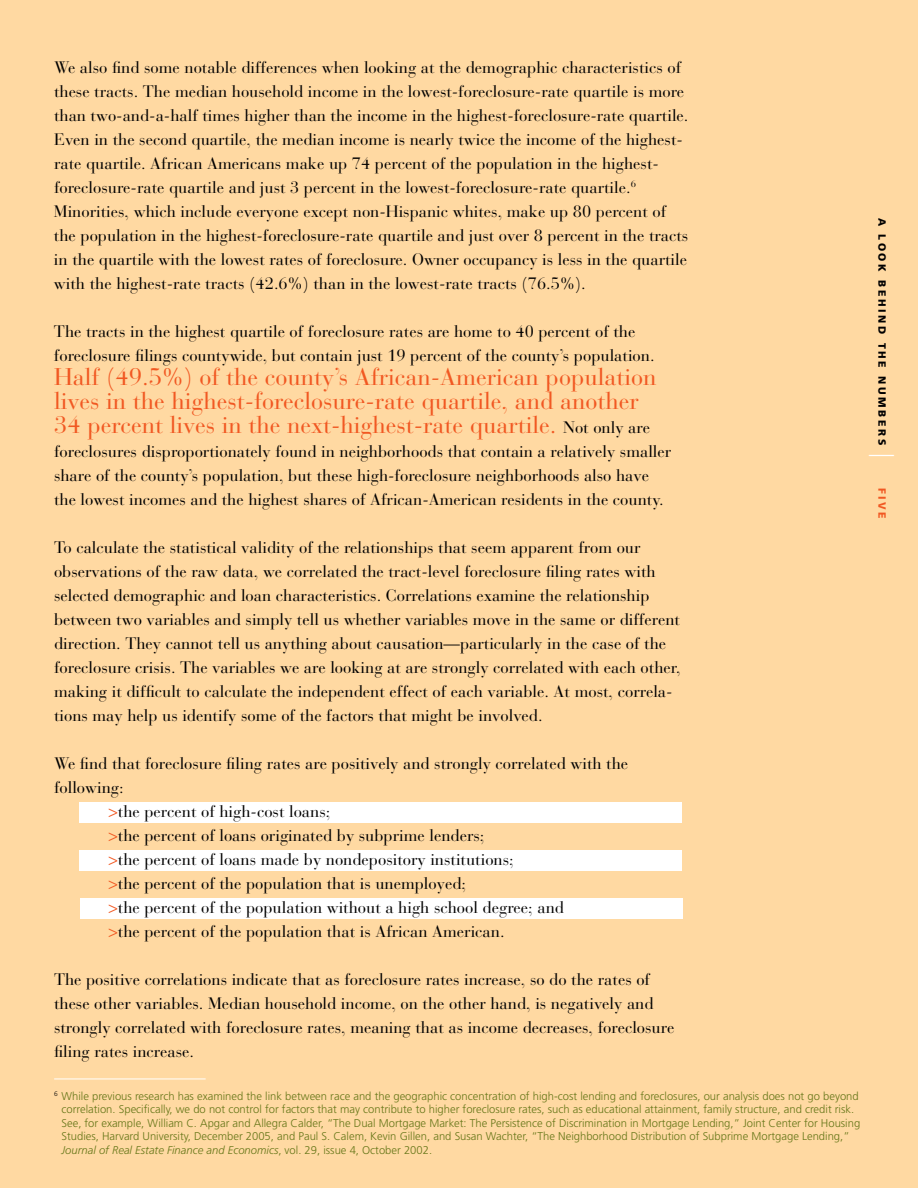
<style>
.page{position:relative;width:918px;height:1188px;background:#ffd9a2}
.page>*{position:absolute;margin:0;border:0;box-sizing:border-box;transform-origin:0 0}
.t1{font:30px "Univers U47";color:#fff}
.t2{font:24px/24px "Bauer Bodoni";color:#f15822}
.t3{font:16.5px/24px "Bauer Bodoni";color:#000}
.t4{font:300 11.25px "Frutiger";color:#677719}
.t5{font:italic 300 11.25px "Frutiger";color:#677719}
.t6{font:900 10.5px "Frutiger";letter-spacing:.25em;color:#000}
.t7{font:900 10.5px "Frutiger";color:#f15822}
.s1{font-size:16.5px;color:#000}
.s2{color:#f15822}
.s3{font-style:normal}
</style>
<div class="page">
<div style="left:80px;top:898px;width:603px;height:21px;background:#fff"></div>
<div style="left:80px;top:850px;width:602px;height:21px;background:#fff"></div>
<div style="left:80px;top:802px;width:602px;height:20px;background:#fff"></div>
<hr style="left:54px;top:1079px;width:152px;height:1px;background:#fff">
<p class="t3" style="left:54px;top:55px;width:636px">We also find some notable differences when looking at the demographic characteristics of these tracts. The median household income in the lowest-foreclosure-rate quartile is more than two-and-a-half times higher than the income in the highest-foreclosure-rate quartile.<br>Even in the second quartile, the median income is nearly twice the income of the highest&shy;rate quartile. African Americans make up 74 percent of the population in the highest&shy;foreclosure-rate quartile and just 3 percent in the lowest-foreclosure-rate quartile.<sup>6<br></sup>Minorities, which include everyone except non-Hispanic whites, make up 80 percent of the population in the highest-foreclosure-rate quartile and just over 8 percent in the tracts in the quartile with the lowest rates of foreclosure. Owner occupancy is less in the quartile with the highest-rate tracts (42.6%) than in the lowest-rate tracts (76.5%).</p>
<p class="t3" style="left:54px;top:319px;width:602px">The tracts in the highest quartile of foreclosure rates are home to 40 percent of the foreclosure filings countywide, but contain just 19 percent of the county’s population.</p>
<h2 class="t2" style="left:54px;top:365px;width:604px">Half (49.5%) of the county’s African-American population lives in the highest-foreclosure-rate quartile, and another<br>34 percent lives in the next-highest-rate quartile. <span class="s1">Not only are</span></h2>
<p class="t3" style="left:54px;top:439px;width:619px">foreclosures disproportionately found in neighborhoods that contain a relatively smaller share of the county’s population, but these high-foreclosure neighborhoods also have the lowest incomes and the highest shares of African-American residents in the county.</p>
<p class="t3" style="left:54px;top:535px;width:628px">To calculate the statistical validity of the relationships that seem apparent from our observations of the raw data, we correlated the tract-level foreclosure filing rates with selected demographic and loan characteristics. Correlations examine the relationship between two variables and simply tell us whether variables move in the same or different direction. They cannot tell us anything about causation—particularly in the case of the foreclosure crisis. The variables we are looking at are strongly correlated with each other, making it difficult to calculate the independent effect of each variable. At most, correla&shy;tions may help us identify some of the factors that might be involved.</p>
<p class="t3" style="left:54px;top:751px;width:576px">We find that foreclosure filing rates are positively and strongly correlated with the</p>
<p class="t3" style="left:54px;top:775px;width:71px">following:</p>
<p class="t3" style="left:108px;top:799px;width:224px"><span class="s2">&gt;</span>the percent of high-cost loans;</p>
<p class="t3" style="left:108px;top:823px;width:378px"><span class="s2">&gt;</span>the percent of loans originated by subprime lenders;</p>
<p class="t3" style="left:108px;top:847px;width:407px"><span class="s2">&gt;</span>the percent of loans made by nondepository institutions;</p>
<p class="t3" style="left:108px;top:871px;width:360px"><span class="s2">&gt;</span>the percent of the population that is unemployed;</p>
<p class="t3" style="left:108px;top:895px;width:458px"><span class="s2">&gt;</span>the percent of the population without a high school degree; and</p>
<p class="t3" style="left:108px;top:919px;width:398px"><span class="s2">&gt;</span>the percent of the population that is African American.</p>
<p class="t3" style="left:54px;top:967px;width:622px">The positive correlations indicate that as foreclosure rates increase, so do the rates of these other variables. Median household income, on the other hand, is negatively and strongly correlated with foreclosure rates, meaning that as income decreases, foreclosure filing rates increase.</p>
<p class="t4" style="left:54px;top:1089px;width:806px"><sup>6</sup> While previous research has examined the link between race and the geographic concentration of high-cost lending and foreclosures, our analysis does not go beyond</p>
<p class="t4" style="left:62px;top:1103px;width:794px">correlation. Specifically, we do not control for factors that may contribute to higher foreclosure rates, such as educational attainment, family structure, and credit risk.</p>
<p class="t4" style="left:54px;top:1116px;width:808px">See, for example, William C . Apgar and Allegra Calder, “The Dual Mortgage Market: The Persistence of Discrimination in Mortgage Lending,” Joint Center for Housing</p>
<p class="t4" style="left:54px;top:1130px;width:797px">Studies, Harvard U niversity, December 2005, and Paul S. Calem, Kevin Gillen, and Susan Wachter, “The Neighborhood Distribution of Subprime Mortgage Lending,”</p>
<p class="t5" style="left:62px;top:1143px;width:372px">Journal of Real Estate Finance and Economics<span class="s3">, vol. 29, issue 4, October 2002.</span></p>
<p class="t6" style="left:889px;top:218px;width:229px;rotate:90deg">A Look Behind the numbers</p>
<h1 class="t1" style="left:904px;top:448px;width:16px;rotate:90deg">|</h1>
<p class="t7" style="left:889px;top:488px;width:33px;rotate:90deg">Five</p>
</div>
